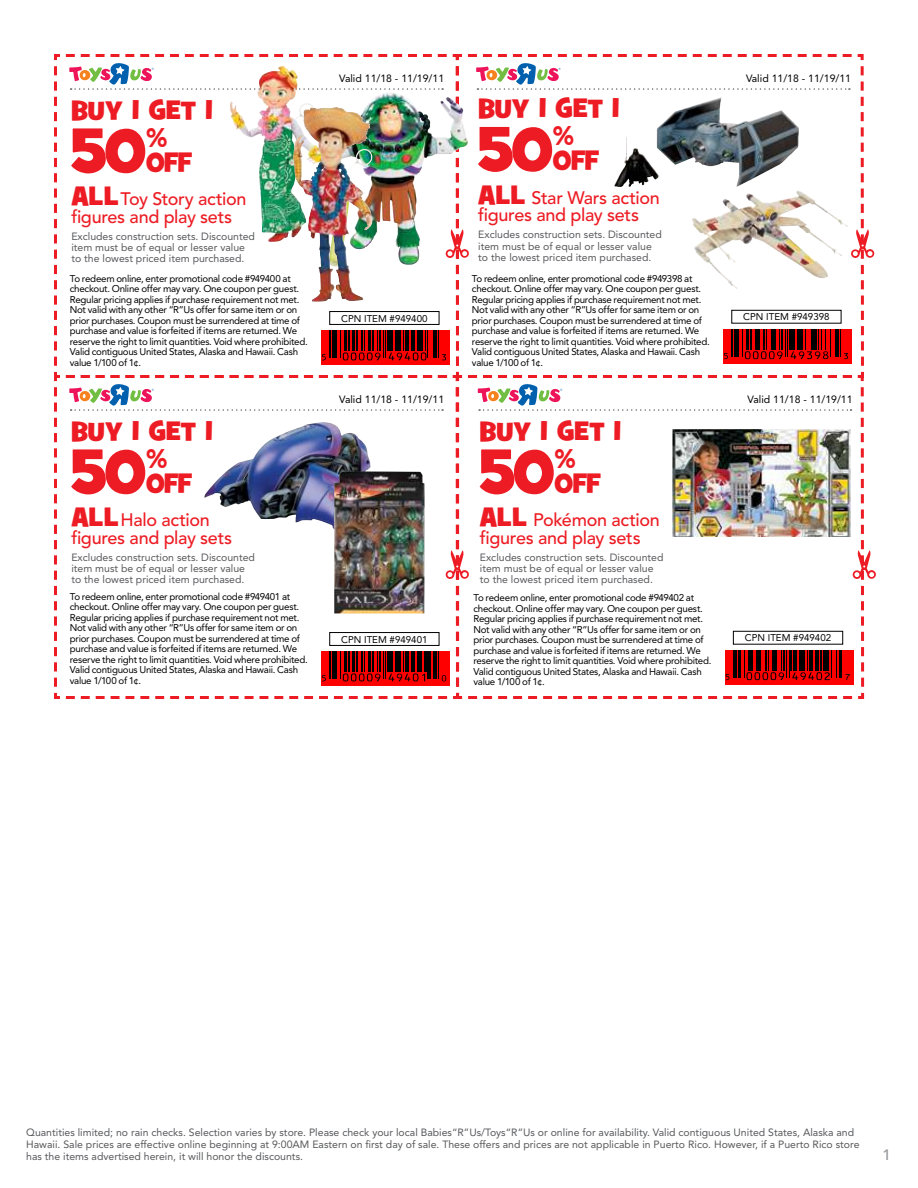
<style>
.page{position:relative;width:918px;height:1188px;background:#fff}
.page>*{position:absolute;margin:0;border:0;box-sizing:border-box;transform-origin:0 0}
.t1{font:60px "Grilled Cheese BTN";letter-spacing:-.045em;color:#ed1c24}
.t2{font:27px/24px "Grilled Cheese BTN";color:#ed1c24}
.t3{font:500 18px/17.2px "Avenir LT Std";letter-spacing:-.015em;color:#ed1c24}
.t4{font:500 15px "Avenir LT Std";color:#939597}
.t5{font:10.5px/11.2px "Avenir LT Std";color:#57585b}
.t6{font:10.5px "Avenir LT Std";color:#000}
.t7{font:9.75px/10.5px "Avenir LT Std";letter-spacing:-.025em;color:#000}
.t8{font:9.75px "Avenir LT Std";color:#000}
.s1{font-family:"Grilled Cheese BTN";font-weight:400;font-size:27px}
</style>
<div class="page">
<svg style="left:460px;top:54px;width:404px;height:320px"></svg>
<svg style="left:460px;top:374px;width:405px;height:325px"></svg>
<svg style="left:476px;top:63px;width:398px;height:303px"></svg>
<svg style="left:478px;top:384px;width:398px;height:303px"></svg>
<img style="left:716px;top:96px;width:90px;height:5px">
<img style="left:692px;top:190px;width:107px;height:99px">
<img style="left:672px;top:429px;width:179px;height:108px">
<svg style="left:54px;top:54px;width:406px;height:320px"></svg>
<svg style="left:54px;top:374px;width:406px;height:325px"></svg>
<svg style="left:69px;top:63px;width:400px;height:306px"></svg>
<svg style="left:69px;top:384px;width:400px;height:306px"></svg>
<img style="left:319px;top:92px;width:71px;height:174px">
<img style="left:230px;top:66px;width:53px;height:124px">
<img style="left:303px;top:107px;width:29px;height:65px">
<img style="left:204px;top:422px;width:167px;height:117px">
<img style="left:334px;top:471px;width:91px;height:142px">
<h2 class="t2" style="left:71px;top:98px;width:143px">BUY 1 GET 1</h2>
<h1 class="t1" style="left:70px;top:116px;width:78px">50</h1>
<h2 class="t2" style="left:146px;top:125px;width:48px">%<br>OFF</h2>
<h3 class="t3" style="left:71px;top:192px;width:177px"><span class="s1">ALL</span> Toy Story action figures and play sets</h3>
<p class="t5" style="left:71px;top:231px;width:185px">Excludes construction sets. Discounted item must be of equal or lesser value to the lowest priced item purchased.</p>
<p class="t7" style="left:70px;top:274px;width:239px">To redeem online, enter promotional code #949400 at checkout. Online offer may vary. One coupon per guest.<br>Regular pricing applies if purchase requirement not met.<br>Not valid with any other “R”Us offer for same item or on prior purchases. Coupon must be surrendered at time of purchase and value is forfeited if items are returned. We reserve the right to limit quantities. Void where prohibited.<br>Valid contiguous United States, Alaska and Hawaii. Cash value 1/100 of 1¢.</p>
<h2 class="t2" style="left:71px;top:419px;width:143px">BUY 1 GET 1</h2>
<h1 class="t1" style="left:70px;top:437px;width:78px">50</h1>
<h2 class="t2" style="left:146px;top:446px;width:48px">%<br>OFF</h2>
<h3 class="t3" style="left:71px;top:513px;width:162px"><span class="s1">ALL</span> Halo action figures and play sets</h3>
<p class="t5" style="left:71px;top:552px;width:185px">Excludes construction sets. Discounted item must be of equal or lesser value to the lowest priced item purchased.</p>
<p class="t7" style="left:70px;top:592px;width:239px">To redeem online, enter promotional code #949401 at checkout. Online offer may vary. One coupon per guest.<br>Regular pricing applies if purchase requirement not met.<br>Not valid with any other “R”Us offer for same item or on prior purchases. Coupon must be surrendered at time of purchase and value is forfeited if items are returned. We reserve the right to limit quantities. Void where prohibited.<br>Valid contiguous United States, Alaska and Hawaii. Cash value 1/100 of 1¢.</p>
<p class="t6" style="left:339px;top:73px;width:107px">Valid 11/18 - 11/19/11</p>
<p class="t8" style="left:341px;top:314px;width:88px">CPN ITEM #949400</p>
<p class="t6" style="left:339px;top:394px;width:107px">Valid 11/18 - 11/19/11</p>
<p class="t8" style="left:341px;top:635px;width:88px">CPN ITEM #949401</p>
<h2 class="t2" style="left:478px;top:96px;width:143px">BUY 1 GET 1</h2>
<h1 class="t1" style="left:477px;top:114px;width:78px">50</h1>
<h2 class="t2" style="left:553px;top:124px;width:48px">%<br>OFF</h2>
<h3 class="t3" style="left:478px;top:191px;width:183px"><span class="s1">ALL</span> Star Wars action figures and play sets</h3>
<p class="t5" style="left:478px;top:230px;width:185px">Excludes construction sets. Discounted item must be of equal or lesser value to the lowest priced item purchased.</p>
<p class="t7" style="left:472px;top:274px;width:239px">To redeem online, enter promotional code #949398 at checkout. Online offer may vary. One coupon per guest.<br>Regular pricing applies if purchase requirement not met.<br>Not valid with any other “R”Us offer for same item or on prior purchases. Coupon must be surrendered at time of purchase and value is forfeited if items are returned. We reserve the right to limit quantities. Void where prohibited.<br>Valid contiguous United States, Alaska and Hawaii. Cash value 1/100 of 1¢.</p>
<h2 class="t2" style="left:480px;top:419px;width:143px">BUY 1 GET 1</h2>
<h1 class="t1" style="left:478px;top:437px;width:78px">50</h1>
<h2 class="t2" style="left:555px;top:446px;width:48px">%<br>OFF</h2>
<h3 class="t3" style="left:480px;top:513px;width:182px"><span class="s1">ALL</span> Pokémon action figures and play sets</h3>
<p class="t5" style="left:480px;top:552px;width:185px">Excludes construction sets. Discounted item must be of equal or lesser value to the lowest priced item purchased.</p>
<p class="t7" style="left:473px;top:593px;width:239px">To redeem online, enter promotional code #949402 at checkout. Online offer may vary. One coupon per guest.<br>Regular pricing applies if purchase requirement not met.<br>Not valid with any other “R”Us offer for same item or on prior purchases. Coupon must be surrendered at time of purchase and value is forfeited if items are returned. We reserve the right to limit quantities. Void where prohibited.<br>Valid contiguous United States, Alaska and Hawaii. Cash value 1/100 of 1¢.</p>
<p class="t6" style="left:746px;top:73px;width:107px">Valid 11/18 - 11/19/11</p>
<p class="t8" style="left:743px;top:313px;width:88px">CPN ITEM #949398</p>
<p class="t6" style="left:748px;top:394px;width:107px">Valid 11/18 - 11/19/11</p>
<p class="t8" style="left:745px;top:634px;width:88px">CPN ITEM #949402</p>
<p class="t5" style="left:26px;top:1127px;width:835px;line-height:12px">Quantities limited; no rain checks. Selection varies by store. Please check your local Babies“R”Us/Toys“R”Us or online for availability. Valid contiguous United States, Alaska and<br>Hawaii. Sale prices are effective online beginning at 9:00AM Eastern on first day of sale. These offers and prices are not applicable in Puerto Rico. However, if a Puerto Rico store has the items advertised herein, it will honor the discounts.</p>
<h3 class="t4" style="left:883px;top:1149px;width:10px">1</h3>
</div>
